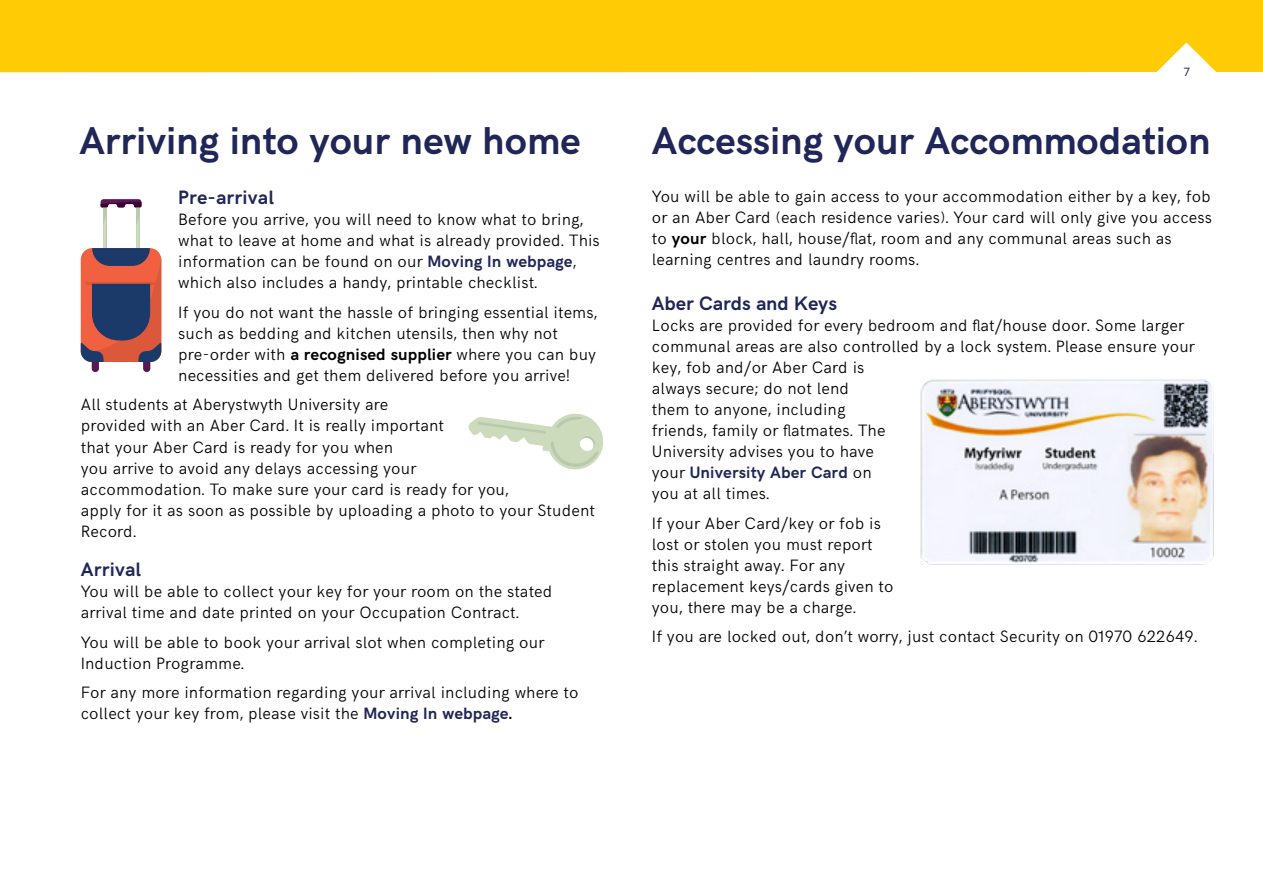
<style>
.page{position:relative;width:1263px;height:893px;background:#fff}
.page>*{position:absolute;margin:0;border:0;box-sizing:border-box;transform-origin:0 0}
.t1{font:700 39px "HK Grotesk";color:#202657}
.t2{font:700 19.5px "HK Grotesk";letter-spacing:.01em;color:#202657}
.t3{font:300 16.5px/21px "HK Grotesk";letter-spacing:.01em;color:#000}
.t4{font:12px "HK Grotesk";color:#202657}
.s1{font-weight:700;color:#202657}
.s2{font-weight:700}
</style>
<div class="page">
<hr style="left:136px;top:204px;width:3px;height:45px;background:#bac8ad">
<hr style="left:103px;top:204px;width:3px;height:45px;background:#bac8ad">
<svg style="left:101px;top:199px;width:40px;height:8px"></svg>
<svg style="left:81px;top:216px;width:80px;height:156px"></svg>
<svg style="left:468px;top:413px;width:136px;height:57px"></svg>
<img style="left:920px;top:379px;width:294px;height:186px">
<div style="left:0;top:0;width:1263px;height:72px;background:#ffcb05"></div>
<svg style="left:0;top:40px;width:2px;height:33px"></svg>
<h1 class="t1" style="left:79px;top:112px;width:503px">Arriving into your new home</h1>
<p class="t2" style="left:178px;top:183px;width:97px">Pre-arrival</p>
<p class="t3" style="left:178px;top:208px;width:423px">Before you arrive, you will need to know what to bring, what to leave at home and what is already provided. This information can be found on our <span class="s1">Moving In webpage</span>, which also includes a handy, printable checklist.</p>
<p class="t3" style="left:178px;top:300px;width:421px">If you do not want the hassle of bringing essential items, such as bedding and kitchen utensils, then why not pre-order with <span class="s2">a recognised supplier</span> where you can buy necessities and get them delivered before you arrive!</p>
<p class="t3" style="left:81px;top:393px;width:516px">All students at Aberystwyth University are<br>provided with an Aber Card. It is really important<br>that your Aber Card is ready for you when<br>you arrive to avoid any delays accessing your<br>accommodation. To make sure your card is ready for you,<br>apply for it as soon as possible by uploading a photo to your Student Record.</p>
<p class="t2" style="left:81px;top:555px;width:62px">Arrival</p>
<p class="t3" style="left:81px;top:579px;width:473px">You will be able to collect your key for your room on the stated arrival time and date printed on your Occupation Contract.</p>
<p class="t3" style="left:81px;top:630px;width:465px">You will be able to book your arrival slot when completing our<br>Induction Programme.</p>
<p class="t3" style="left:81px;top:680px;width:499px">For any more information regarding your arrival including where to collect your key from, please visit the <span class="s1">Moving In webpage</span><span class="s2">.</span></p>
<p class="t4" style="left:1184px;top:63px;width:7px">7</p>
<h1 class="t1" style="left:652px;top:112px;width:560px">Accessing your Accommodation</h1>
<p class="t3" style="left:652px;top:185px;width:562px">You will be able to gain access to your accommodation either by a key, fob or an Aber Card (each residence varies). Your card will only give you access to <span class="s2">your</span> block, hall, house/flat, room and any communal areas such as learning centres and laundry rooms.</p>
<p class="t2" style="left:652px;top:289px;width:187px">Aber Cards and Keys</p>
<p class="t3" style="left:652px;top:313px;width:544px">Locks are provided for every bedroom and flat/house door. Some larger communal areas are also controlled by a lock system. Please ensure your key, fob and/or Aber Card is<br>always secure; do not lend<br>them to anyone, including<br>friends, family or flatmates. The<br>University advises you to have<br>your <span class="s1">University Aber Card</span> on<br>you at all times.</p>
<p class="t3" style="left:652px;top:511px;width:243px">If your Aber Card/key or fob is lost or stolen you must report this straight away. For any replacement keys/cards given to you, there may be a charge.</p>
<p class="t3" style="left:652px;top:625px;width:547px">If you are locked out, don’t worry, just contact Security on 01970 622649.</p>
</div>
